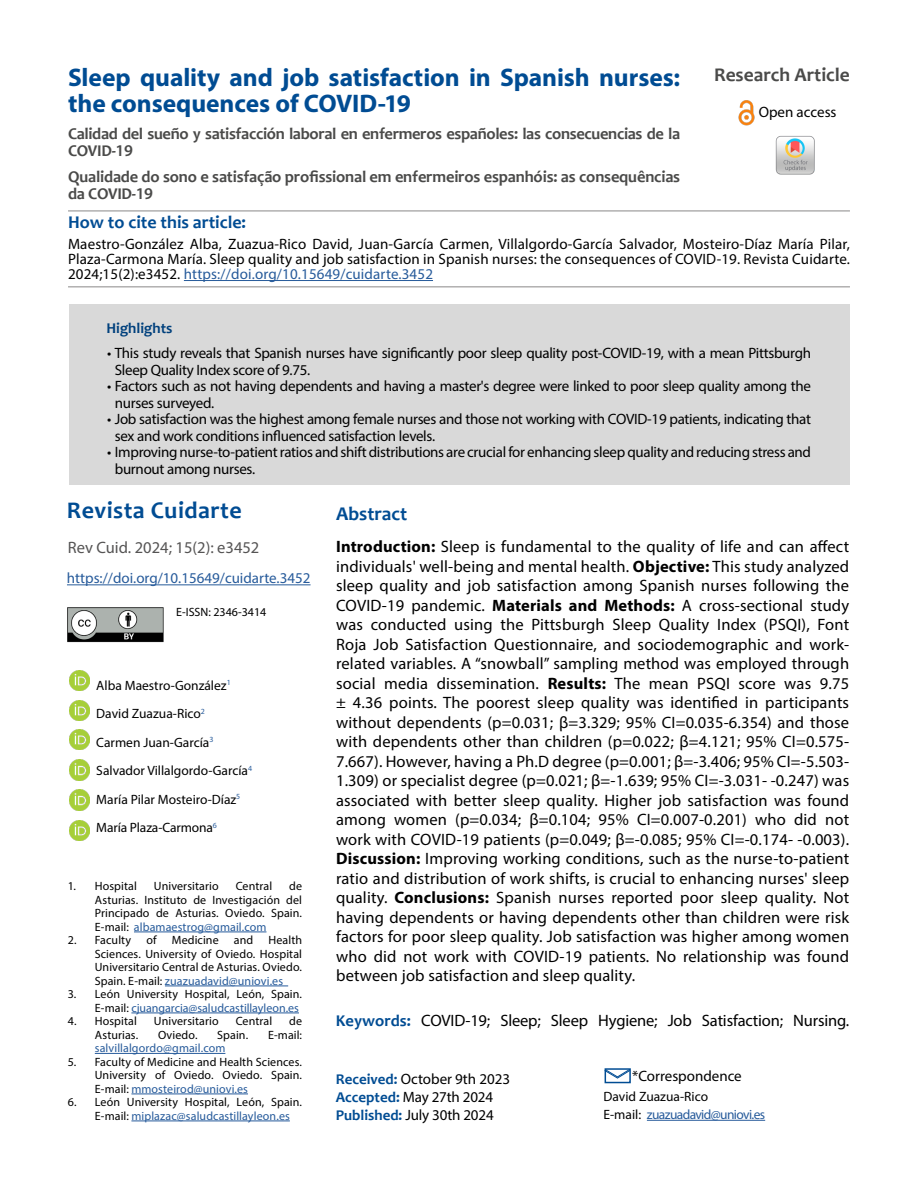
<style>
.page{position:relative;width:918px;height:1188px;background:#fff}
.page>*{position:absolute;margin:0;border:0;box-sizing:border-box;transform-origin:0 0}
.t1{font:700 25.5px/25.5px "Myriad Pro";letter-spacing:-.005em;color:#004c93}
.t2{font:700 24px "Candara";letter-spacing:.02em;color:#004c93}
.t3{font:700 19.5px "Candara";color:#4a4a49}
.t4{font:700 19.5px "Candara";color:#004c93}
.t5{font:700 18px "Candara";color:#004c93}
.t6{font:16.5px/19.5px "Myriad Pro";color:#000;text-align:justify}
.t7{font:700 16.5px/16.5px "Candara";letter-spacing:-.02em;color:#4a4a49}
.t8{font:16.5px "Myriad Pro";color:#555454}
.t9{font:15px/16.5px "Myriad Pro";letter-spacing:-.02em;color:#000}
.t10{font:15px "Myriad Pro";color:#275b9b}
.t11{font:15px "Myriad Pro";color:#000}
.t12{font:700 15px "Candara";color:#004c93}
.t13{font:13.5px/28.5px "Myriad Pro";color:#000}
.t14{font:13.5px/18px "Myriad Pro";letter-spacing:-.04em;color:#000}
.t15{font:12px/13.5px "Myriad Pro";letter-spacing:.005em;color:#000;text-align:justify}
.t16{font:12px "Myriad Pro";letter-spacing:.005em;color:#275b9b}
.s1{font-family:"Myriad Pro";font-weight:600}
.s2{color:#275b9b}
.s3{font-weight:700}
.s4{font-family:"Candara";font-weight:700;color:#004c93}
</style>
<div class="page">
<hr style="left:68px;top:286px;width:782px;height:2px;background:#999898">
<hr style="left:68px;top:210px;width:782px;height:2px;background:#999898">
<hr style="left:184px;top:280px;width:249px;height:1px;background:#275b9b">
<hr style="left:67px;top:584px;width:244px;height:1px;background:#275b9b">
<hr style="left:134px;top:932px;width:132px;height:1px;background:#275b9b">
<hr style="left:165px;top:986px;width:123px;height:1px;background:#275b9b">
<hr style="left:131px;top:1013px;width:168px;height:1px;background:#275b9b">
<hr style="left:95px;top:1053px;width:130px;height:1px;background:#275b9b">
<hr style="left:131px;top:1094px;width:117px;height:1px;background:#275b9b">
<hr style="left:131px;top:1121px;width:159px;height:1px;background:#275b9b">
<div style="left:69px;top:304px;width:780px;height:181px;background:#d9d9d9"></div>
<hr style="left:647px;top:1120px;width:118px;height:1px;background:#275b9b">
<div style="left:605px;top:1068px;width:26px;height:15px;border:2px solid #004c93"></div>
<svg style="left:604px;top:1069px;width:27px;height:10px"></svg>
<img style="left:738px;top:100px;width:17px;height:25px">
<img style="left:775px;top:135px;width:40px;height:40px">
<img style="left:67px;top:607px;width:97px;height:36px">
<img style="left:69px;top:670px;width:21px;height:20px">
<img style="left:69px;top:730px;width:21px;height:20px">
<img style="left:69px;top:760px;width:21px;height:20px">
<img style="left:69px;top:790px;width:21px;height:20px">
<img style="left:69px;top:820px;width:21px;height:20px">
<img style="left:69px;top:700px;width:21px;height:20px">
<h1 class="t1" style="left:68px;top:64px;width:614px">Sleep quality and job satisfaction in Spanish nurses: the consequences of COVID-19</h1>
<p class="t7" style="left:68px;top:126px;width:614px">Calidad del sueño y satisfacción laboral en enfermeros españoles: las consecuencias de la<br>COVID-<span class="s1">19</span></p>
<p class="t7" style="left:68px;top:169px;width:614px">Qualidade do sono e satisfação profissional em enfermeiros espanhóis: as consequências da COVID-<span class="s1">19</span></p>
<p class="t3" style="left:714px;top:63px;width:137px">Research Article</p>
<p class="t11" style="left:759px;top:103px;width:79px">Open access</p>
<p class="t5" style="left:68px;top:211px;width:180px">How to cite this article:</p>
<p class="t9" style="left:68px;top:236px;width:784px;line-height:15px;text-align:justify">Maestro-González Alba, Zuazua-Rico David, Juan-García Carmen, Villalgordo-García Salvador, Mosteiro-Díaz María Pilar, Plaza-Carmona María. Sleep quality and job satisfaction in Spanish nurses: the consequences of COVID-19. Revista Cuidarte.<br>2024;15(2):e3452. <span class="s2">https://doi.org/10.15649/cuidarte.3452</span></p>
<p class="t12" style="left:107px;top:319px;width:67px">Highlights</p>
<p class="t9" style="left:115px;top:345px;width:698px;text-indent:-8px">• This study reveals that Spanish nurses have significantly poor sleep quality post-COVID-19, with a mean Pittsburgh<br>Sleep Quality Index score of 9.75.</p>
<p class="t9" style="left:115px;top:378px;width:698px;text-indent:-8px">• Factors such as not having dependents and having a master's degree were linked to poor sleep quality among the nurses surveyed.</p>
<p class="t9" style="left:115px;top:411px;width:698px;text-indent:-8px">• Job satisfaction was the highest among female nurses and those not working with COVID-19 patients, indicating that sex and work conditions influenced satisfaction levels.</p>
<p class="t9" style="left:115px;top:444px;width:698px;text-indent:-8px">• Improving nurse-to-patient ratios and shift distributions are crucial for enhancing sleep quality and reducing stress and burnout among nurses.</p>
<h2 class="t2" style="left:67px;top:495px;width:176px">Revista Cuidarte</h2>
<p class="t8" style="left:68px;top:538px;width:193px">Rev Cuid. 2024; 15(2): e3452</p>
<p class="t10" style="left:67px;top:569px;width:245px">https://doi.org/10.15649/cuidarte.3452</p>
<p class="t15" style="left:176px;top:605px;width:92px">E-ISSN: 2346-3414</p>
<p class="t13" style="left:96px;top:671px;width:157px">Alba Maestro-González<sup>1<br></sup>David Zuazua-Rico<sup>2<br></sup>Carmen Juan-García<sup>3<br></sup>Salvador Villalgordo-García<sup>4<br></sup>María Pilar Mosteiro-Díaz<sup>5<br></sup>María Plaza-Carmona<sup>6</sup></p>
<p class="t15" style="left:95px;top:879px;width:209px;text-indent:194px">de Asturias. Instituto de Investigación del Principado de Asturias. Oviedo. Spain.<br>E-mail: <span class="s2">albamaestrog@gmail.com</span></p>
<p class="t15" style="left:68px;top:933px;width:65px">2. Faculty</p>
<p class="t15" style="left:146px;top:933px;width:12px">of</p>
<p class="t15" style="left:172px;top:933px;width:48px">Medicine</p>
<p class="t15" style="left:234px;top:933px;width:21px">and</p>
<p class="t15" style="left:68px;top:879px;width:71px">1. Hospital</p>
<p class="t15" style="left:154px;top:879px;width:66px">Universitario</p>
<p class="t15" style="left:236px;top:879px;width:38px">Central</p>
<p class="t15" style="left:95px;top:933px;width:209px;text-indent:174px">Health Sciences. University of Oviedo. Hospital Universitario Central de Asturias. Oviedo.<br>Spain. E-mail: <span class="s2">zuazuadavid@uniovi.es</span></p>
<p class="t15" style="left:68px;top:987px;width:236px;text-align:right">3. León University Hospital, León, Spain.<br>E-mail: <span class="s2">cjuangarcia@saludcastillayleon.es</span></p>
<p class="t15" style="left:68px;top:1014px;width:71px">4. Hospital</p>
<p class="t15" style="left:154px;top:1014px;width:66px">Universitario</p>
<p class="t15" style="left:236px;top:1014px;width:38px">Central</p>
<p class="t15" style="left:289px;top:1014px;width:14px">de</p>
<p class="t15" style="left:95px;top:1028px;width:45px">Asturias.</p>
<p class="t15" style="left:158px;top:1028px;width:41px">Oviedo.</p>
<p class="t15" style="left:217px;top:1028px;width:32px">Spain.</p>
<p class="t15" style="left:268px;top:1028px;width:36px">E-mail:</p>
<p class="t16" style="left:95px;top:1041px;width:132px">salvillalgordo@gmail.com</p>
<p class="t15" style="left:95px;top:1055px;width:209px;text-indent:-27px">5. Faculty of Medicine and Health Sciences.<br>University of Oviedo. Oviedo. Spain.<br>E-mail: <span class="s2">mmosteirod@uniovi.es</span></p>
<p class="t15" style="left:95px;top:1095px;width:209px;text-indent:-27px">6. León University Hospital, León, Spain.<br>E-mail: <span class="s2">miplazac@saludcastillayleon.es</span></p>
<p class="t4" style="left:336px;top:502px;width:73px">Abstract</p>
<p class="t6" style="left:336px;top:537px;width:515px"><span class="s3">Introduction:</span> Sleep is fundamental to the quality of life and can affect individuals' well-being and mental health. <span class="s3">Objective:</span> This study analyzed sleep quality and job satisfaction among Spanish nurses following the COVID-19 pandemic. <span class="s3">Materials and Methods:</span> A cross-sectional study was conducted using the Pittsburgh Sleep Quality Index (PSQI), Font Roja Job Satisfaction Questionnaire, and sociodemographic and work&shy;related variables. A “snowball” sampling method was employed through social media dissemination. <span class="s3">Results:</span> The mean PSQI score was 9.75 ± 4.36 points. The poorest sleep quality was identified in participants without dependents (p=0.031; β=3.329; 95% CI=0.035-6.354) and those with dependents other than children (p=0.022; β=4.121; 95% CI=0.575- 7.667). However, having a Ph.D degree (p=0.001; β=-3.406; 95% CI=-5.503- 1.309) or specialist degree (p=0.021; β=-1.639; 95% CI=-3.031- -0.247) was associated with better sleep quality. Higher job satisfaction was found among women (p=0.034; β=0.104; 95% CI=0.007-0.201) who did not work with COVID-19 patients (p=0.049; β=-0.085; 95% CI=-0.174- -0.003).<br><span class="s3">Discussion:</span> Improving working conditions, such as the nurse-to-patient ratio and distribution of work shifts, is crucial to enhancing nurses' sleep quality. <span class="s3">Conclusions:</span> Spanish nurses reported poor sleep quality. Not having dependents or having dependents other than children were risk factors for poor sleep quality. Job satisfaction was higher among women who did not work with COVID-19 patients. No relationship was found between job satisfaction and sleep quality.</p>
<p class="t6" style="left:336px;top:1011px;width:515px"><span class="s4">Keywords:</span> COVID-19; Sleep; Sleep Hygiene; Job Satisfaction; Nursing.</p>
<p class="t9" style="left:336px;top:1070px;width:176px;line-height:18px"><span class="s4">Received:</span> October 9th 2023<br><span class="s4">Accepted:</span> May 27th 2024<br><span class="s4">Published:</span> July 30th 2024</p>
<p class="t11" style="left:632px;top:1067px;width:111px">*Correspondence</p>
<p class="t14" style="left:603px;top:1087px;width:163px">David Zuazua-Rico<br>E-mail: <span class="s2">zuazuadavid@uniovi.es</span></p>
</div>
